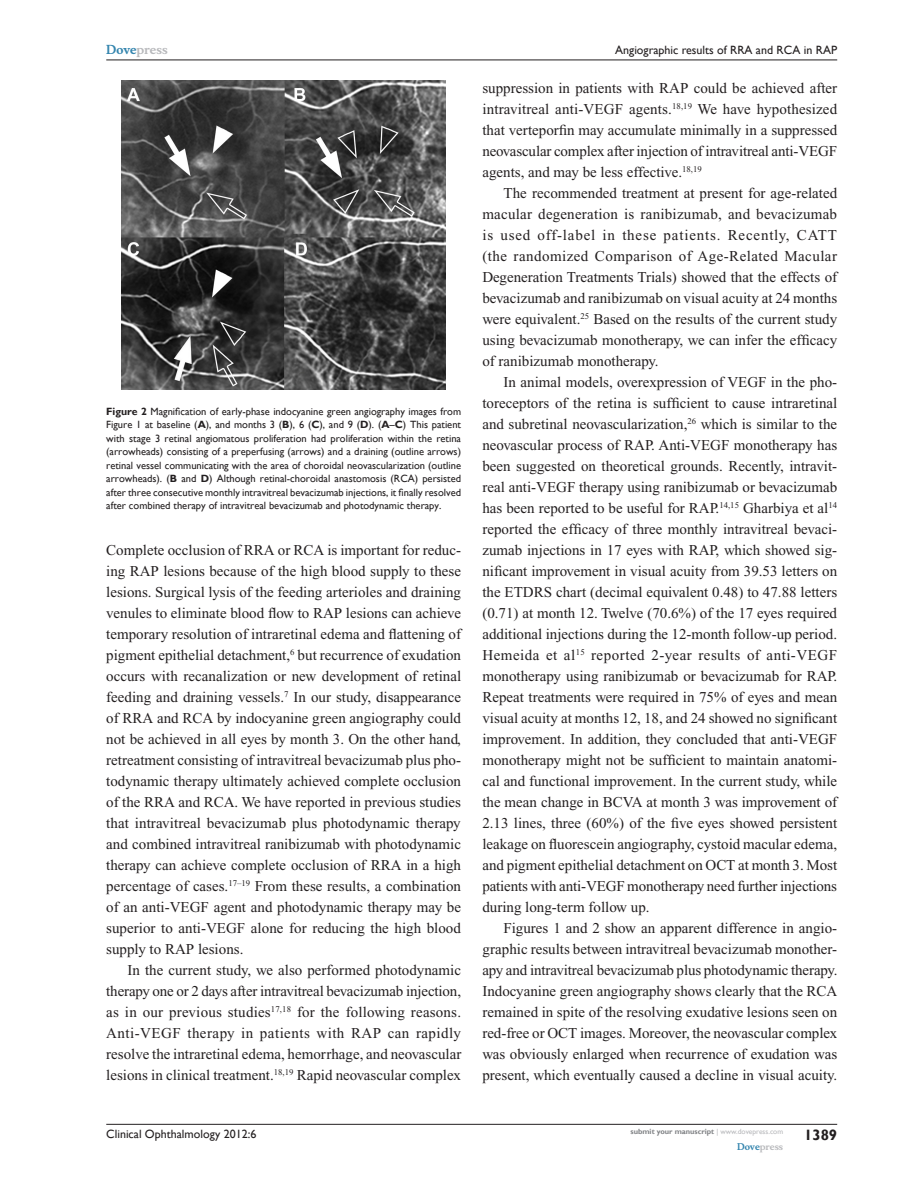
<style>
.page{position:relative;width:918px;height:1188px;background:#fff}
.page>*{position:absolute;margin:0;border:0;box-sizing:border-box;transform-origin:0 0}
.Tx{font:15px/21px "Times New Roman";color:#231f20;text-align:justify}
.t1{font:700 15px "Gill Sans";color:#231f20}
.t2{font:12px "Gill Sans";color:#231f20}
.t3{font:700 12px "Musee";color:#b8b9bc}
.FC{font:10.5px/13.5px "Gill Sans";color:#231f20;text-align:justify}
.t4{font:700 9px "Musee";color:#b8b9bc}
.t5{font:700 7.5px "Gill Sans";color:#808285}
.s1{color:#3485ae}
.s2{font-weight:700}
.s3{font-weight:400;color:#b8b9bc}
</style>
<div class="page">
<img style="left:122px;top:81px;width:324px;height:308px">
<hr style="left:106px;top:1124px;width:731px;height:1px;background:#231f20">
<hr style="left:106px;top:60px;width:731px;height:1px;background:#231f20">
<p class="t3" style="left:106px;top:43px;width:63px"><span class="s1">Dove</span>press</p>
<p class="FC" style="left:106px;top:405px;width:356px"><span class="s2">Figure 2</span> Magnification of early-phase indocyanine green angiography images from Figure 1 at baseline (<span class="s2">A</span>), and months 3 (<span class="s2">B</span>), 6 (<span class="s2">C</span>), and 9 (<span class="s2">D</span>). (<span class="s2">A</span>–<span class="s2">C</span>) This patient with stage 3 retinal angiomatous proliferation had proliferation within the retina (arrowheads) consisting of a preperfusing (arrows) and a draining (outline arrows) retinal vessel communicating with the area of choroidal neovascularization (outline arrowheads). (<span class="s2">B</span> and <span class="s2">D</span>) Although retinal-choroidal anastomosis (RCA) persisted after three consecutive monthly intravitreal bevacizumab injections, it finally resolved after combined therapy of intravitreal bevacizumab and photodynamic therapy.</p>
<p class="Tx" style="left:106px;top:539px;width:356px">Complete occlusion of RRA or RCA is important for reduc&shy;ing RAP lesions because of the high blood supply to these lesions. Surgical lysis of the feeding arterioles and draining venules to eliminate blood flow to RAP lesions can achieve temporary resolution of intraretinal edema and flattening of pigment epithelial detachment,<sup>6</sup> but recurrence of exudation occurs with recanalization or new development of retinal feeding and draining vessels.<sup>7</sup> In our study, disappearance of RRA and RCA by indocyanine green angiography could not be achieved in all eyes by month 3. On the other hand, retreatment consisting of intravitreal bevacizumab plus pho&shy;todynamic therapy ultimately achieved complete occlusion of the RRA and RCA. We have reported in previous studies that intravitreal bevacizumab plus photodynamic therapy and combined intravitreal ranibizumab with photodynamic therapy can achieve complete occlusion of RRA in a high percentage of cases.<sup>17–19</sup> From these results, a combination of an anti-VEGF agent and photodynamic therapy may be superior to anti-VEGF alone for reducing the high blood supply to RAP lesions.</p>
<p class="Tx" style="left:106px;top:959px;width:357px;text-indent:21px">In the current study, we also performed photodynamic therapy one or 2 days after intravitreal bevacizumab injection, as in our previous studies<sup>17,18</sup> for the following reasons.<br>Anti-VEGF therapy in patients with RAP can rapidly resolve the intraretinal edema, hemorrhage, and neovascular lesions in clinical treatment.<sup>18,19</sup> Rapid neovascular complex</p>
<p class="t2" style="left:106px;top:1127px;width:152px">Clinical Ophthalmology 2012:6</p>
<p class="t2" style="left:615px;top:43px;width:224px">Angiographic results of RRA and RCA in RAP</p>
<p class="Tx" style="left:482px;top:77px;width:356px">suppression in patients with RAP could be achieved after intravitreal anti-VEGF agents.<sup>18,19</sup> We have hypothesized that verteporfin may accumulate minimally in a suppressed neovascular complex after injection of intravitreal anti-VEGF agents, and may be less effective.<sup>18,19</sup></p>
<p class="Tx" style="left:482px;top:182px;width:356px;text-indent:21px">The recommended treatment at present for age-related macular degeneration is ranibizumab, and bevacizumab is used off-label in these patients. Recently, CATT (the randomized Comparison of Age-Related Macular Degeneration Treatments Trials) showed that the effects of bevacizumab and ranibizumab on visual acuity at 24 months were equivalent.<sup>25</sup> Based on the results of the current study using bevacizumab monotherapy, we can infer the efficacy of ranibizumab monotherapy.</p>
<p class="Tx" style="left:482px;top:371px;width:357px;text-indent:21px">In animal models, overexpression of VEGF in the pho&shy;toreceptors of the retina is sufficient to cause intraretinal and subretinal neovascularization,<sup>26</sup> which is similar to the neovascular process of RAP. Anti-VEGF monotherapy has been suggested on theoretical grounds. Recently, intravit&shy;real anti-VEGF therapy using ranibizumab or bevacizumab has been reported to be useful for RAP.<sup>14,15</sup> Gharbiya et al<sup>14 </sup>reported the efficacy of three monthly intravitreal bevaci&shy;zumab injections in 17 eyes with RAP, which showed sig&shy;nificant improvement in visual acuity from 39.53 letters on the ETDRS chart (decimal equivalent 0.48) to 47.88 letters (0.71) at month 12. Twelve (70.6%) of the 17 eyes required additional injections during the 12-month follow-up period.<br>Hemeida et al<sup>15</sup> reported 2-year results of anti-VEGF monotherapy using ranibizumab or bevacizumab for RAP.<br>Repeat treatments were required in 75% of eyes and mean visual acuity at months 12, 18, and 24 showed no significant improvement. In addition, they concluded that anti-VEGF monotherapy might not be sufficient to maintain anatomi&shy;cal and functional improvement. In the current study, while the mean change in BCVA at month 3 was improvement of 2.13 lines, three (60%) of the five eyes showed persistent leakage on fluorescein angiography, cystoid macular edema, and pigment epithelial detachment on OCT at month 3. Most patients with anti-VEGF monotherapy need further injections during long-term follow up.</p>
<p class="Tx" style="left:482px;top:917px;width:357px;text-indent:21px">Figures 1 and 2 show an apparent difference in angio&shy;graphic results between intravitreal bevacizumab monother&shy;apy and intravitreal bevacizumab plus photodynamic therapy.<br>Indocyanine green angiography shows clearly that the RCA remained in spite of the resolving exudative lesions seen on red-free or OCT images. Moreover, the neovascular complex was obviously enlarged when recurrence of exudation was present, which eventually caused a decline in visual acuity.</p>
<p class="t5" style="left:631px;top:1127px;width:154px">submit your manuscript <span class="s3">| www.dovepress.com</span></p>
<p class="t4" style="left:737px;top:1141px;width:48px"><span class="s1">Dove</span>press</p>
<p class="t1" style="left:804px;top:1126px;width:35px">1389</p>
</div>
